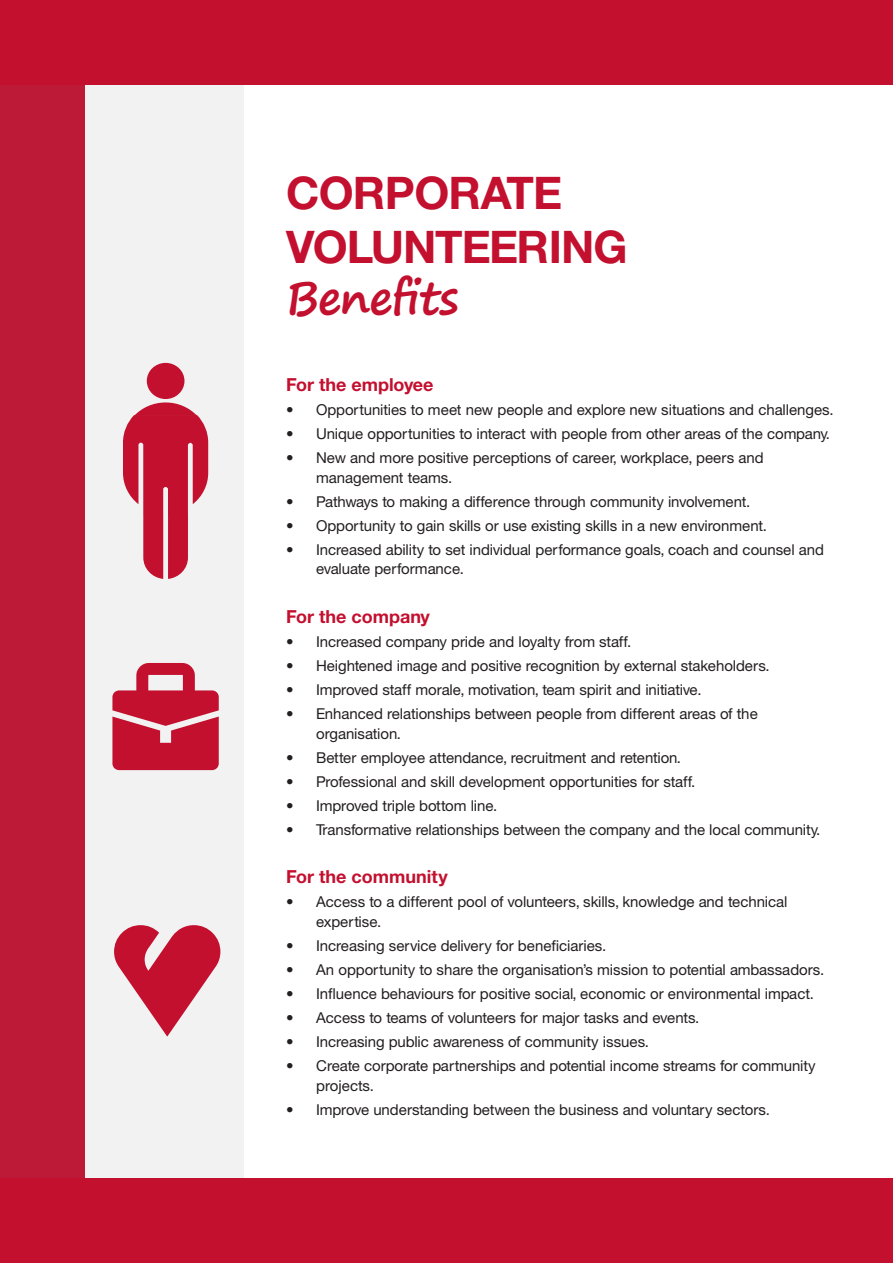
<style>
.page{position:relative;width:893px;height:1263px;background:#c3102f}
.page>*{position:absolute;margin:0;border:0;box-sizing:border-box;transform-origin:0 0}
.t1{font:700 45px/54px "Helvetica Neue";letter-spacing:-.02em;color:#c3102f}
.t2{font:700 45px "Segoe Print";letter-spacing:-.02em;color:#c3102f}
.t3{font:700 18px "Helvetica Neue";color:#c3102f}
.t4{font:15px/19.8px "Helvetica Neue";color:#231f20}
</style>
<div class="page">
<div style="left:85px;top:85px;width:808px;height:1093px;background:#fff"></div>
<div style="left:85px;top:85px;width:159px;height:1093px;background:#f2f2f2"></div>
<hr style="left:892px;top:0;width:1px;height:571px;background:#e51a23">
<svg style="left:112px;top:663px;width:107px;height:107px"></svg>
<svg style="left:114px;top:925px;width:106px;height:111px"></svg>
<div style="left:147px;top:363px;width:37px;height:36px;background:#c3102f;border-radius:50%"></div>
<svg style="left:123px;top:402px;width:85px;height:177px"></svg>
<p class="t1" style="left:286px;top:165px;width:343px">CORPORATE<br>VOLUNTEERING</p>
<p class="t2" style="left:286px;top:257px;width:174px">Benefits</p>
<p class="t3" style="left:286px;top:373px;width:149px">For the employee</p>
<p class="t4" style="left:286px;top:399px;width:549px">• Opportunities to meet new people and explore new situations and challenges.</p>
<p class="t4" style="left:286px;top:423px;width:545px">• Unique opportunities to interact with people from other areas of the company.</p>
<p class="t4" style="left:316px;top:447px;width:449px;text-indent:-30px">• New and more positive perceptions of career, workplace, peers and management teams.</p>
<p class="t4" style="left:286px;top:491px;width:466px">• Pathways to making a difference through community involvement.</p>
<p class="t4" style="left:286px;top:515px;width:482px">• Opportunity to gain skills or use existing skills in a new environment.</p>
<p class="t4" style="left:316px;top:539px;width:509px;text-indent:-30px">• Increased ability to set individual performance goals, coach and counsel and evaluate performance.</p>
<p class="t3" style="left:286px;top:605px;width:145px">For the company</p>
<p class="t4" style="left:286px;top:631px;width:347px">• Increased company pride and loyalty from staff.</p>
<p class="t4" style="left:286px;top:655px;width:485px">• Heightened image and positive recognition by external stakeholders.</p>
<p class="t4" style="left:286px;top:679px;width:417px">• Improved staff morale, motivation, team spirit and initiative.</p>
<p class="t4" style="left:316px;top:703px;width:443px;text-indent:-30px">• Enhanced relationships between people from different areas of the organisation.</p>
<p class="t4" style="left:286px;top:747px;width:396px">• Better employee attendance, recruitment and retention.</p>
<p class="t4" style="left:286px;top:771px;width:411px">• Professional and skill development opportunities for staff.</p>
<p class="t4" style="left:286px;top:795px;width:213px">• Improved triple bottom line.</p>
<p class="t4" style="left:286px;top:819px;width:536px">• Transformative relationships between the company and the local community.</p>
<p class="t3" style="left:286px;top:865px;width:163px">For the community</p>
<p class="t4" style="left:316px;top:891px;width:473px;text-indent:-30px">• Access to a different pool of volunteers, skills, knowledge and technical expertise.</p>
<p class="t4" style="left:286px;top:935px;width:322px">• Increasing service delivery for beneficiaries.</p>
<p class="t4" style="left:286px;top:959px;width:540px">• An opportunity to share the organisation’s mission to potential ambassadors.</p>
<p class="t4" style="left:286px;top:983px;width:529px">• Influence behaviours for positive social, economic or environmental impact.</p>
<p class="t4" style="left:286px;top:1007px;width:415px">• Access to teams of volunteers for major tasks and events.</p>
<p class="t4" style="left:286px;top:1031px;width:364px">• Increasing public awareness of community issues.</p>
<p class="t4" style="left:316px;top:1056px;width:501px;text-indent:-30px">• Create corporate partnerships and potential income streams for community projects.</p>
<p class="t4" style="left:286px;top:1099px;width:485px">• Improve understanding between the business and voluntary sectors.</p>
</div>
